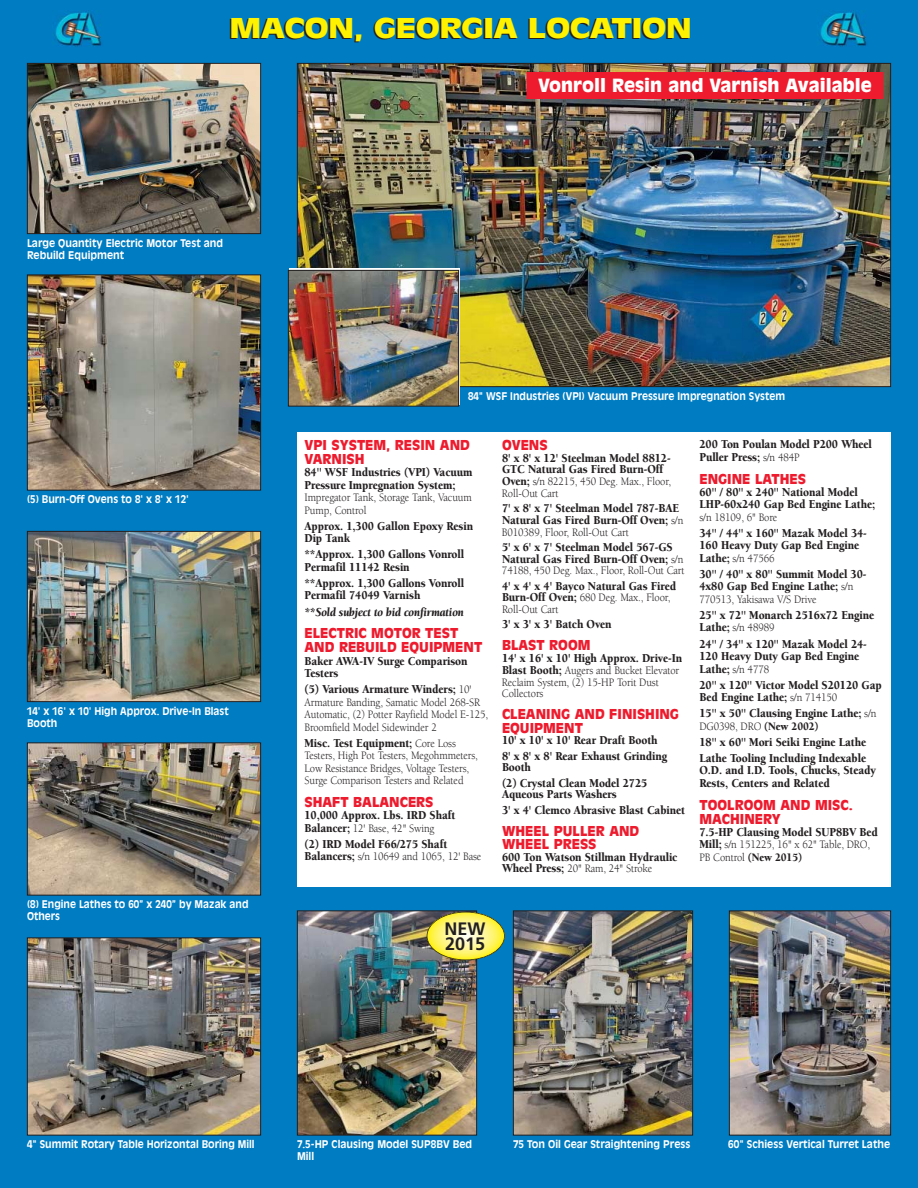
<style>
.page{position:relative;width:918px;height:1188px;background:#fff}
.page>*{position:absolute;margin:0;border:0;box-sizing:border-box;transform-origin:0 0}
.t1{font:900 27px "Antique Olive";letter-spacing:-.02em;color:#fff200;scale:1.25 1}
.t2{font:900 18px "Antique Olive";color:#fff}
.t3{font:700 18px/15px "Frutiger";color:#231f20}
.t4{font:900 13.5px/14px "Antique Olive";color:#ed1b2d}
.t5{font:900 12.45px/12.5px "Berkeley";letter-spacing:-.01em;color:#231f20;scale:.9 1}
.t6{font:italic 900 12.45px "Berkeley";letter-spacing:-.01em;color:#231f20;scale:.9 1}
.t7{font:11.7px/12.5px "Berkeley";letter-spacing:-.01em;color:#231f20;scale:.9 1}
.t8{font:700 10.5px/12px "Antique Olive";color:#fff;scale:.93 1}
.t9{font:700 10.5px/12px "Antique Olive";color:#fff;scale:.95 1}
.s1{font-weight:400;font-size:11.7px}
.s2{font-weight:900;font-size:12.45px}
.s3{font-weight:900}
</style>
<div class="page">
<img style="left:0;top:0;width:918px;height:1188px">
<h1 class="t1" style="left:230px;top:17px;width:371px">MACON, GEORGIA LOCATION</h1>
<h2 class="t2" style="left:538px;top:78px;width:335px">Vonroll Resin and Varnish Available</h2>
<p class="t9" style="left:27px;top:237px;width:208px">Large Quantity Electric Motor Test and<br>Rebuild Equipment</p>
<p class="t8" style="left:27px;top:494px;width:176px">(5) Burn-Off Ovens to 8' x 8' x 12'</p>
<p class="t8" style="left:27px;top:705px;width:219px">14' x 16' x 10' High Approx. Drive-In Blast<br>Booth</p>
<p class="t8" style="left:27px;top:899px;width:240px">(8) Engine Lathes to 60” x 240” by Mazak and<br>Others</p>
<p class="t8" style="left:468px;top:390px;width:343px">84" WSF Industries (VPI) Vacuum Pressure Impregnation System</p>
<p class="t4" style="left:304px;top:439px;width:167px">VPI SYSTEM, RESIN AND<br>VARNISH</p>
<p class="t5" style="left:304px;top:467px;width:188px">84" WSF Industries (VPI) Vacuum<br>Pressure Impregnation System;</p>
<p class="t7" style="left:304px;top:492px;width:187px">Impregator Tank, Storage Tank, Vacuum<br>Pump, Control</p>
<p class="t5" style="left:304px;top:521px;width:189px">Approx. 1,300 Gallon Epoxy Resin<br>Dip Tank</p>
<p class="t5" style="left:304px;top:549px;width:179px">**Approx. 1,300 Gallons Vonroll<br>Permafil 11142 Resin</p>
<p class="t5" style="left:304px;top:578px;width:179px">**Approx. 1,300 Gallons Vonroll<br>Permafil 74049 Varnish</p>
<p class="t6" style="left:304px;top:607px;width:179px">**Sold subject to bid confirmation</p>
<p class="t4" style="left:304px;top:627px;width:179px">ELECTRIC MOTOR TEST<br>AND REBUILD EQUIPMENT</p>
<p class="t5" style="left:304px;top:656px;width:183px">Baker AWA-IV Surge Comparison<br>Testers</p>
<p class="t5" style="left:304px;top:684px;width:187px">(5) Various Armature Winders; <span class="s1">10'</span></p>
<p class="t7" style="left:305px;top:697px;width:206px">Armature Banding, Samatic Model 268-SR<br>Automatic, (2) Potter Rayfield Model E-125,<br>Broomfield Model Sidewinder 2</p>
<p class="t5" style="left:304px;top:738px;width:170px">Misc. Test Equipment; <span class="s1">Core Loss</span></p>
<p class="t7" style="left:305px;top:750px;width:194px">Testers, High Pot Testers, Megohmmeters,<br>Low Resistance Bridges, Voltage Testers,<br>Surge Comparison Testers and Related</p>
<p class="t4" style="left:304px;top:796px;width:131px">SHAFT BALANCERS</p>
<p class="t5" style="left:304px;top:810px;width:169px">10,000 Approx. Lbs. IRD Shaft</p>
<p class="t7" style="left:304px;top:823px;width:146px"><span class="s2">Balancer;</span> 12' Base, 42" Swing</p>
<p class="t5" style="left:304px;top:839px;width:160px">(2) IRD Model F66/275 Shaft</p>
<p class="t7" style="left:304px;top:852px;width:198px"><span class="s2">Balancers;</span> s/n 10649 and 1065, 12' Base</p>
<p class="t4" style="left:502px;top:439px;width:47px">OVENS</p>
<p class="t5" style="left:502px;top:453px;width:189px;line-height:11.7px">8' x 8' x 12' Steelman Model 8812-<br>GTC Natural Gas Fired Burn-Off</p>
<p class="t7" style="left:502px;top:477px;width:189px;line-height:11.7px"><span class="s2">Oven;</span> s/n 82215, 450 Deg. Max., Floor,<br>Roll-Out Cart</p>
<p class="t5" style="left:502px;top:503px;width:203px;line-height:11.7px">7' x 8' x 7' Steelman Model 787-BAE<br>Natural Gas Fired Burn-Off Oven; <span class="s1">s/n</span></p>
<p class="t7" style="left:502px;top:527px;width:142px">B010389, Floor, Roll-Out Cart</p>
<p class="t5" style="left:502px;top:542px;width:203px;line-height:11.7px">5' x 6' x 7' Steelman Model 567-GS<br>Natural Gas Fired Burn-Off Oven; <span class="s1">s/n</span></p>
<p class="t7" style="left:502px;top:565px;width:204px">74188, 450 Deg. Max., Floor, Roll-Out Cart</p>
<p class="t5" style="left:502px;top:581px;width:195px">4' x 4' x 4' Bayco Natural Gas Fired</p>
<p class="t7" style="left:502px;top:593px;width:189px;line-height:11.7px"><span class="s2">Burn-Off Oven;</span> 680 Deg. Max., Floor,<br>Roll-Out Cart</p>
<p class="t5" style="left:502px;top:619px;width:123px">3' x 3' x 3' Batch Oven</p>
<p class="t4" style="left:502px;top:639px;width:90px">BLAST ROOM</p>
<p class="t5" style="left:502px;top:653px;width:202px">14' x 16' x 10' High Approx. Drive-In</p>
<p class="t7" style="left:502px;top:665px;width:198px;line-height:11.7px"><span class="s2">Blast Booth;</span> Augers and Bucket Elevator<br>Reclaim System, (2) 15-HP Torit Dust<br>Collectors</p>
<p class="t4" style="left:502px;top:709px;width:178px;line-height:13.2px">CLEANING AND FINISHING<br>EQUIPMENT</p>
<p class="t5" style="left:502px;top:734px;width:185px;line-height:15.3px">10' x 10' x 10' Rear Draft Booth<br>8' x 8' x 8' Rear Exhaust Grinding</p>
<p class="t5" style="left:502px;top:761px;width:163px;line-height:15.3px">Booth<br>(2) Crystal Clean Model 2725</p>
<p class="t5" style="left:502px;top:788px;width:205px;line-height:15.3px">Aqueous Parts Washers<br>3' x 4' Clemco Abrasive Blast Cabinet</p>
<p class="t4" style="left:502px;top:825px;width:139px;line-height:13.2px">WHEEL PULLER AND<br>WHEEL PRESS</p>
<p class="t5" style="left:502px;top:852px;width:196px">600 Ton Watson Stillman Hydraulic</p>
<p class="t7" style="left:502px;top:864px;width:169px"><span class="s2">Wheel Press;</span> 20" Ram, 24" Stroke</p>
<p class="t5" style="left:699px;top:439px;width:193px">200 Ton Poulan Model P200 Wheel<br>Puller Press; <span class="s1">s/n 484P</span></p>
<p class="t4" style="left:699px;top:472px;width:108px">ENGINE LATHES</p>
<p class="t5" style="left:699px;top:487px;width:197px">60" / 80" x 240" National Model<br>LHP-60x240 Gap Bed Engine Lathe;</p>
<p class="t7" style="left:699px;top:512px;width:88px">s/n 18109, 6" Bore</p>
<p class="t5" style="left:699px;top:528px;width:188px">34" / 44" x 160" Mazak Model 34-<br>160 Heavy Duty Gap Bed Engine</p>
<p class="t7" style="left:699px;top:553px;width:85px"><span class="s2">Lathe;</span> s/n 47566</p>
<p class="t5" style="left:699px;top:569px;width:187px">30" / 40" x 80" Summit Model 30-<br>4x80 Gap Bed Engine Lathe; <span class="s1">s/n</span></p>
<p class="t7" style="left:699px;top:594px;width:132px">770513, Yakisawa V/S Drive</p>
<p class="t5" style="left:699px;top:610px;width:196px">25" x 72" Monarch 2516x72 Engine</p>
<p class="t7" style="left:699px;top:623px;width:85px"><span class="s2">Lathe;</span> s/n 48989</p>
<p class="t5" style="left:699px;top:639px;width:188px">24" / 34" x 120" Mazak Model 24-<br>120 Heavy Duty Gap Bed Engine</p>
<p class="t7" style="left:699px;top:664px;width:79px"><span class="s2">Lathe;</span> s/n 4778</p>
<p class="t5" style="left:699px;top:680px;width:204px">20" x 120" Victor Model S20120 Gap<br>Bed Engine Lathe; <span class="s1">s/n 714150</span></p>
<p class="t5" style="left:699px;top:708px;width:198px">15" x 50" Clausing Engine Lathe; <span class="s1">s/n</span></p>
<p class="t7" style="left:700px;top:721px;width:134px">DG0398, DRO <span class="s3">(New 2002)</span></p>
<p class="t5" style="left:699px;top:735px;width:187px;line-height:16px">18" x 60" Mori Seiki Engine Lathe<br>Lathe Tooling Including Indexable</p>
<p class="t5" style="left:699px;top:765px;width:198px">O.D. and I.D. Tools, Chucks, Steady<br>Rests, Centers and Related</p>
<p class="t4" style="left:699px;top:798px;width:155px">TOOLROOM AND MISC.<br>MACHINERY</p>
<p class="t5" style="left:699px;top:827px;width:200px">7.5-HP Clausing Model SUP8BV Bed</p>
<p class="t7" style="left:699px;top:840px;width:191px"><span class="s2">Mill;</span> s/n 151225, 16" x 62" Table, DRO,<br>PB Control <span class="s3">(New 2015)</span></p>
<h2 class="t3" style="left:445px;top:923px;width:43px">NEW<br>2015</h2>
<p class="t8" style="left:27px;top:1139px;width:246px">4" Summit Rotary Table Horizontal Boring Mill</p>
<p class="t9" style="left:297px;top:1139px;width:186px">7.5-HP Clausing Model SUP8BV Bed<br>Mill</p>
<p class="t9" style="left:513px;top:1139px;width:188px">75 Ton Oil Gear Straightening Press</p>
<p class="t9" style="left:728px;top:1139px;width:172px">60" Schiess Vertical Turret Lathe</p>
</div>
